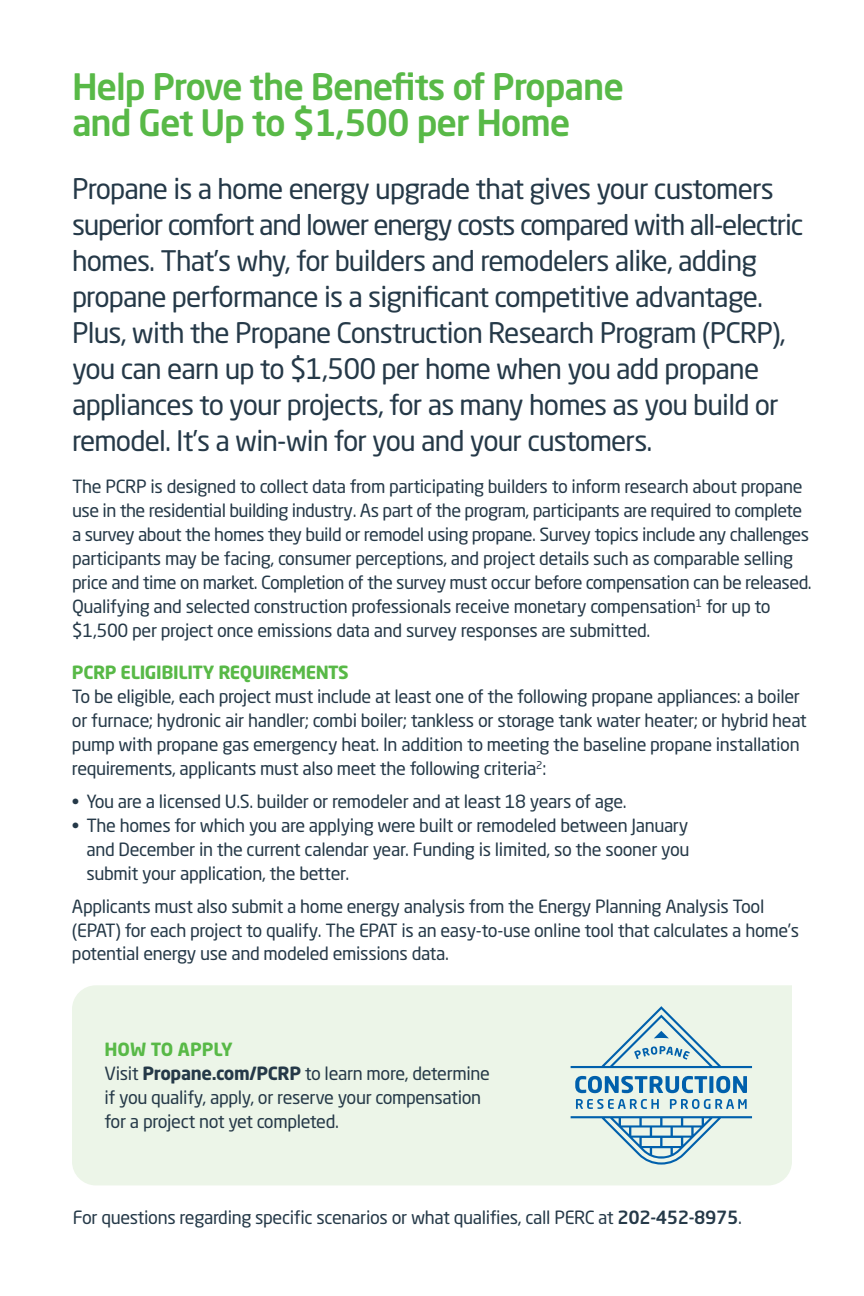
<style>
.page{position:relative;width:864px;height:1296px;background:#fff}
.page>*{position:absolute;margin:0;border:0;box-sizing:border-box;transform-origin:0 0}
.t1{font:500 36px/36px "Neo Sans W1 G";letter-spacing:-.03em;color:#58b947}
.t2{font:28px/36px "Neo Sans W1 G";letter-spacing:-.03em;color:#253948}
.t3{font:18px/24px "Neo Sans W1 G";letter-spacing:-.02em;color:#253948}
.t4{font:700 18px "Neo Sans W1 G";letter-spacing:-.02em;color:#58b947}
.s1{font-weight:700;color:#58b947}
.s2{font-weight:700}
.s3{font-weight:500}
</style>
<div class="page">
<div style="left:72px;top:985px;width:720px;height:200px;background:#ecf5e8"></div>
<svg style="left:571px;top:1006px;width:181px;height:62px;background:#d0e3e0"></svg>
<svg style="left:571px;top:1116px;width:181px;height:49px;background:#c1dadd"></svg>
<svg style="left:575px;top:1076px;width:132px;height:17px;background:#74a9c9"></svg>
<svg style="left:709px;top:1076px;width:4px;height:17px"></svg>
<svg style="left:716px;top:1076px;width:31px;height:17px"></svg>
<svg style="left:576px;top:1099px;width:83px;height:10px"></svg>
<svg style="left:670px;top:1099px;width:77px;height:10px"></svg>
<h1 class="t1" style="left:72px;top:67px;width:554px">Help Prove the Benefits of Propane and Get Up to $1,500 per Home</h1>
<p class="t2" style="left:72px;top:170px;width:733px">Propane is a home energy upgrade that gives your customers superior comfort and lower energy costs compared with all-electric homes. That’s why, for builders and remodelers alike, adding propane performance is a significant competitive advantage.<br>Plus, with the Propane Construction Research Program (PCRP), you can earn up to $1,500 per home when you add propane appliances to your projects, for as many homes as you build or remodel. It’s a win-win for you and your customers.</p>
<p class="t3" style="left:72px;top:474px;width:741px">The PCRP is designed to collect data from participating builders to inform research about propane use in the residential building industry. As part of the program, participants are required to complete a survey about the homes they build or remodel using propane. Survey topics include any challenges participants may be facing, consumer perceptions, and project details such as comparable selling price and time on market. Completion of the survey must occur before compensation can be released.<br>Qualifying and selected construction professionals receive monetary compensation<sup>1</sup> for up to $1,500 per project once emissions data and survey responses are submitted.</p>
<p class="t4" style="left:72px;top:660px;width:278px">PCRP ELIGIBILITY REQUIREMENTS</p>
<p class="t3" style="left:72px;top:684px;width:736px">To be eligible, each project must include at least one of the following propane appliances: a boiler or furnace; hydronic air handler; combi boiler; tankless or storage tank water heater; or hybrid heat pump with propane gas emergency heat. In addition to meeting the baseline propane installation requirements, applicants must also meet the following criteria<sup>2</sup>:</p>
<p class="t3" style="left:72px;top:789px;width:556px">• You are a licensed U.S. builder or remodeler and at least 18 years of age.</p>
<p class="t3" style="left:86px;top:813px;width:605px;text-align:justify;text-indent:-14px">• The homes for which you are applying were built or remodeled between January and December in the current calendar year. Funding is limited, so the sooner you submit your application, the better.</p>
<p class="t3" style="left:72px;top:894px;width:729px">Applicants must also submit a home energy analysis from the Energy Planning Analysis Tool (EPAT) for each project to qualify. The EPAT is an easy-to-use online tool that calculates a home’s potential energy use and modeled emissions data.</p>
<p class="t3" style="left:105px;top:1037px;width:387px"><span class="s1">HOW TO APPLY<br></span>Visit <span class="s2">Propane.com/PCRP</span> to learn more, determine if you qualify, apply, or reserve your compensation for a project not yet completed.</p>
<p class="t3" style="left:73px;top:1205px;width:671px">For questions regarding specific scenarios or what qualifies, call PERC at <span class="s3">202-452-8975</span>.</p>
</div>
